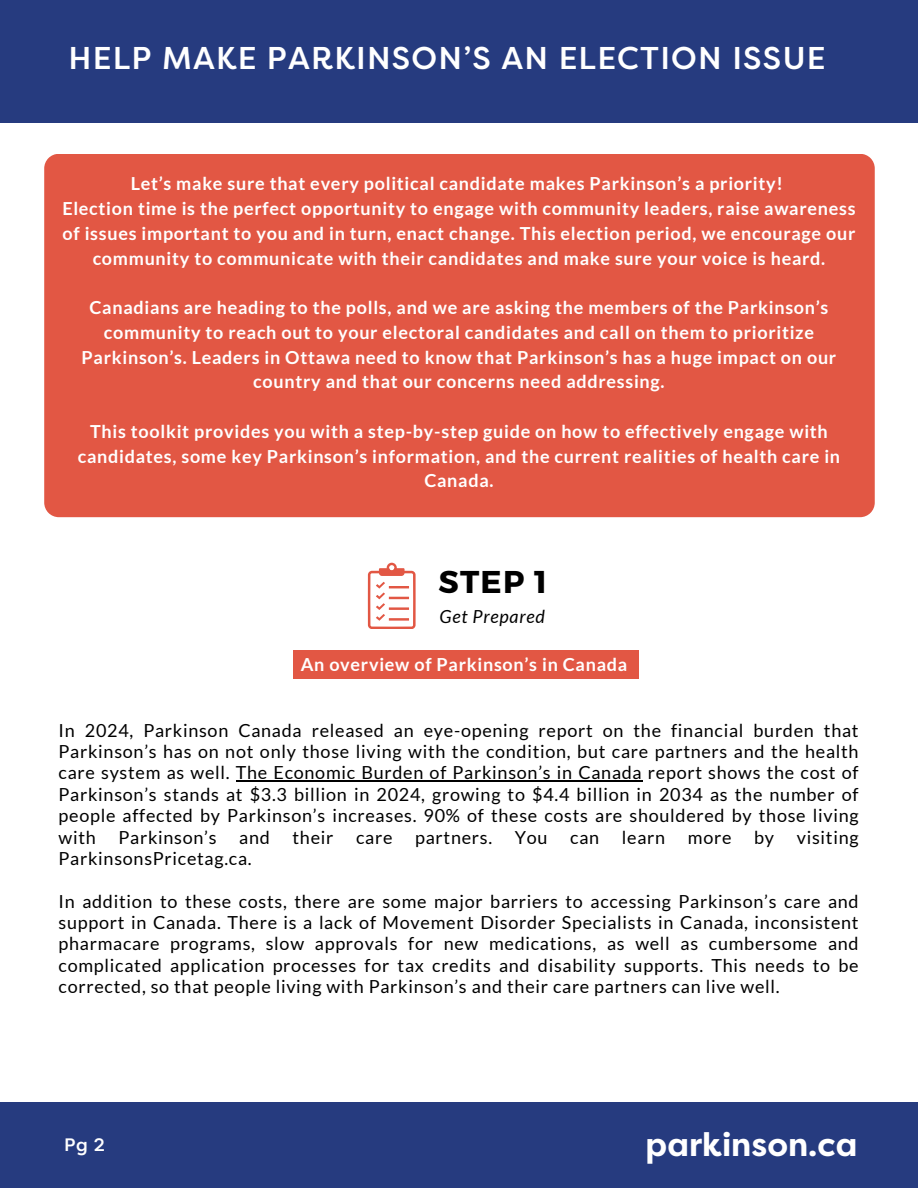
<style>
.page{position:relative;width:918px;height:1188px;background:#fff}
.page>*{position:absolute;margin:0;border:0;box-sizing:border-box;transform-origin:0 0}
.t1{font:700 33px "Filson Pro";color:#fff}
.t2{font:500 31.5px "Filson Pro";letter-spacing:.04em;color:#fff}
.t3{font:700 31.5px "Montserrat";color:#000}
.t4{font:18px/21.3px "Lato";letter-spacing:.04em;color:#000;text-align:justify}
.t5{font:700 18px/24.8px "Lato";letter-spacing:.04em;color:#fff;text-align:center}
.t6{font:italic 18px "Lato";letter-spacing:.04em;color:#000}
.t7{font:500 18px "Filson Pro";color:#fff}
</style>
<div class="page">
<div style="left:0;top:0;width:918px;height:122px;background:#263b7f"></div>
<div style="left:44px;top:154px;width:831px;height:363px;background:#e25744"></div>
<hr style="left:236px;top:781px;width:406px;height:1px;background:#000">
<svg style="left:368px;top:563px;width:47px;height:66px"></svg>
<div style="left:293px;top:650px;width:346px;height:29px;background:#e25744"></div>
<div style="left:0;top:1102px;width:918px;height:86px;background:#263b7f"></div>
<p class="t2" style="left:69px;top:41px;width:759px">HELP MAKE PARKINSON’S AN ELECTION ISSUE</p>
<h1 class="t5" style="left:62px;top:171px;width:795px">Let’s make sure that every political candidate makes Parkinson’s a priority!<br>Election time is the perfect opportunity to engage with community leaders, raise awareness of issues important to you and in turn, enact change. This election period, we encourage our community to communicate with their candidates and make sure your voice is heard.</h1>
<h3 class="t5" style="left:82px;top:295px;width:756px">Canadians are heading to the polls, and we are asking the members of the Parkinson’s community to reach out to your electoral candidates and call on them to prioritize Parkinson’s. Leaders in Ottawa need to know that Parkinson’s has a huge impact on our country and that our concerns need addressing.</h3>
<h3 class="t5" style="left:78px;top:419px;width:764px">This toolkit provides you with a step-by-step guide on how to effectively engage with candidates, some key Parkinson’s information, and the current realities of health care in<br>Canada.</h3>
<h1 class="t3" style="left:439px;top:561px;width:110px">STEP 1</h1>
<p class="t6" style="left:440px;top:605px;width:107px">Get Prepared</p>
<h3 class="t5" style="left:301px;top:651px;width:328px">An overview of Parkinson’s in Canada</h3>
<h3 class="t4" style="left:59px;top:719px;width:802px">In 2024, Parkinson Canada released an eye-opening report on the financial burden that Parkinson’s has on not only those living with the condition, but care partners and the health care system as well. The Economic Burden of Parkinson’s in Canada report shows the cost of Parkinson’s stands at $3.3 billion in 2024, growing to $4.4 billion in 2034 as the number of people affected by Parkinson’s increases. 90% of these costs are shouldered by those living with</h3>
<h3 class="t4" style="left:119px;top:826px;width:100px">Parkinson’s</h3>
<h3 class="t4" style="left:239px;top:826px;width:32px">and</h3>
<h3 class="t4" style="left:293px;top:826px;width:42px">their</h3>
<h3 class="t4" style="left:356px;top:826px;width:38px">care</h3>
<h3 class="t4" style="left:415px;top:826px;width:79px">partners.</h3>
<h3 class="t4" style="left:515px;top:826px;width:34px">You</h3>
<h3 class="t4" style="left:570px;top:826px;width:30px">can</h3>
<h3 class="t4" style="left:622px;top:826px;width:45px">learn</h3>
<h3 class="t4" style="left:688px;top:826px;width:45px">more</h3>
<h3 class="t4" style="left:754px;top:826px;width:21px">by</h3>
<h3 class="t4" style="left:797px;top:826px;width:63px">visiting</h3>
<h3 class="t4" style="left:59px;top:847px;width:195px">ParkinsonsPricetag.ca.</h3>
<p class="t4" style="left:59px;top:890px;width:802px">In addition to these costs, there are some major barriers to accessing Parkinson’s care and support in Canada. There is a lack of Movement Disorder Specialists in Canada, inconsistent pharmacare programs, slow approvals for new medications, as well as cumbersome and complicated application processes for tax credits and disability supports. This needs to be corrected, so that people living with Parkinson’s and their care partners can live well.</p>
<p class="t7" style="left:64px;top:1134px;width:42px">Pg 2</p>
<p class="t1" style="left:646px;top:1126px;width:213px">parkinson.ca</p>
</div>
